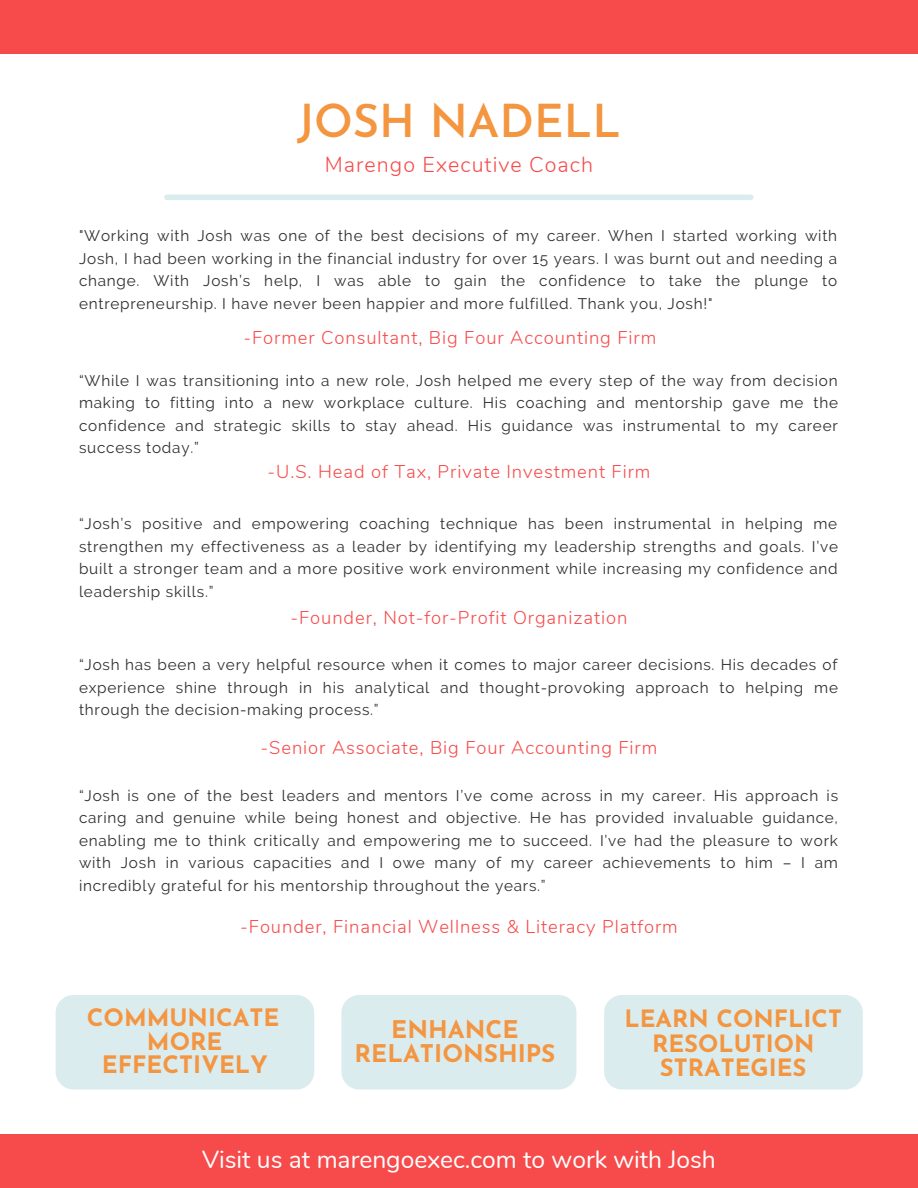
<style>
.page{position:relative;width:918px;height:1188px;background:#fff}
.page>*{position:absolute;margin:0;border:0;box-sizing:border-box;transform-origin:0 0}
.t1{font:600 45.3px "Josefin Sans";color:#f49540}
.t2{font:24.6px "Nunito";color:#fff}
.t3{font:700 24.3px "Josefin Sans";color:#f49541}
.t4{font:700 24px "Josefin Sans";color:#f49541}
.t5{font:700 23.85px/24.8px "Josefin Sans";color:#f49540;text-align:center}
.t6{font:300 21.45px "Nunito";letter-spacing:.05em;color:#f74b4b}
.t7{font:300 18.45px "Nunito";letter-spacing:.05em;color:#f74b4b}
.t8{font:15.3px/22.5px "Raleway";letter-spacing:.05em;color:#2f2f2f;text-align:justify}
</style>
<div class="page">
<div style="left:167px;top:195px;width:584px;height:5px;background:#dbecee"></div>
<div style="left:0;top:1134px;width:918px;height:54px;background:#f74b4b"></div>
<div style="left:0;top:0;width:918px;height:54px;background:#f74b4b"></div>
<div style="left:56px;top:995px;width:258px;height:95px;background:#dbecee;border-radius:18px"></div>
<div style="left:341px;top:995px;width:235px;height:95px;background:#dbecee;border-radius:18px"></div>
<div style="left:604px;top:995px;width:259px;height:95px;background:#dbecee;border-radius:18px"></div>
<p class="t1" style="left:297px;top:103px;width:325px">JOSH NADELL</p>
<p class="t6" style="left:325px;top:150px;width:270px">Marengo Executive Coach</p>
<p class="t8" style="left:79px;top:225px;width:760px">"Working with Josh was one of the best decisions of my career. When I started working with Josh, I had been working in the financial industry for over 15 years. I was burnt out and needing a change. With Josh’s help, I was able to gain the confidence to take the plunge to entrepreneurship. I have never been happier and more fulfilled. Thank you, Josh!"</p>
<p class="t7" style="left:243px;top:326px;width:414px">-Former Consultant, Big Four Accounting Firm</p>
<p class="t8" style="left:79px;top:369px;width:761px">“While I was transitioning into a new role, Josh helped me every step of the way from decision making to fitting into a new workplace culture. His coaching and mentorship gave me the confidence and strategic skills to stay ahead. His guidance was instrumental to my career success today.”</p>
<p class="t7" style="left:268px;top:459px;width:384px">-U.S. Head of Tax, Private Investment Firm</p>
<p class="t8" style="left:79px;top:512px;width:761px">“Josh’s positive and empowering coaching technique has been instrumental in helping me strengthen my effectiveness as a leader by identifying my leadership strengths and goals. I’ve built a stronger team and a more positive work environment while increasing my confidence and leadership skills.”</p>
<p class="t7" style="left:290px;top:605px;width:339px">-Founder, Not-for-Profit Organization</p>
<p class="t8" style="left:79px;top:654px;width:761px">“Josh has been a very helpful resource when it comes to major career decisions. His decades of experience shine through in his analytical and thought-provoking approach to helping me through the decision-making process.”</p>
<p class="t7" style="left:261px;top:735px;width:398px">-Senior Associate, Big Four Accounting Firm</p>
<p class="t8" style="left:79px;top:784px;width:761px">“Josh is one of the best leaders and mentors I’ve come across in my career. His approach is caring and genuine while being honest and objective. He has provided invaluable guidance, enabling me to think critically and empowering me to succeed. I’ve had the pleasure to work with Josh in various capacities and I owe many of my career achievements to him – I am incredibly grateful for his mentorship throughout the years.”</p>
<p class="t7" style="left:240px;top:914px;width:439px">-Founder, Financial Wellness &amp; Literacy Platform</p>
<p class="t4" style="left:87px;top:1008px;width:194px">COMMUNICATE</p>
<p class="t4" style="left:147px;top:1032px;width:77px">MORE</p>
<p class="t4" style="left:102px;top:1055px;width:167px">EFFECTIVELY</p>
<p class="t3" style="left:391px;top:1020px;width:129px">ENHANCE</p>
<p class="t3" style="left:355px;top:1043px;width:202px">RELATIONSHIPS</p>
<p class="t5" style="left:624px;top:1009px;width:219px">LEARN CONFLICT<br>RESOLUTION<br>STRATEGIES</p>
<p class="t2" style="left:202px;top:1143px;width:515px">Visit us at marengoexec.com to work with Josh</p>
</div>
